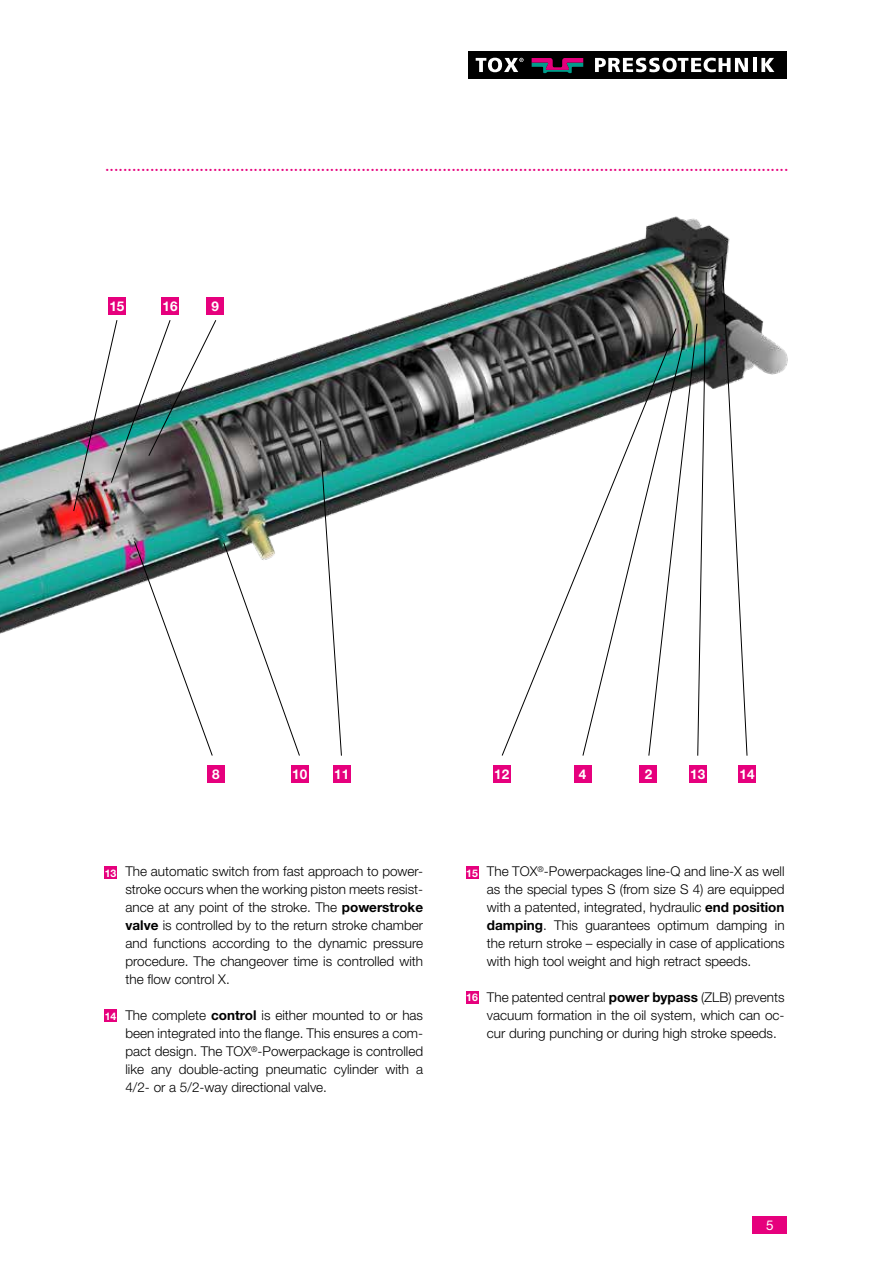
<style>
.page{position:relative;width:893px;height:1263px;background:#fff}
.page>*{position:absolute;margin:0;border:0;box-sizing:border-box;transform-origin:0 0}
.t1{font:20.25px "Times New Roman";color:#e6007d}
.t2{font:300 13.5px/18px "Helvetica Neue LT Std";color:#000;text-align:justify}
.t3{font:700 13.5px "Helvetica Neue LT Std";color:#fff}
.t4{font:13.5px "Helvetica Neue LT Pro";color:#fff}
.t5{font:700 10.5px "Helvetica Neue LT Std";color:#fff}
.s1{font-weight:700}
</style>
<div class="page">
<div style="left:468px;top:51px;width:319px;height:28px;background:#000"></div>
<svg style="left:476px;top:58px;width:48px;height:14px"></svg>
<svg style="left:595px;top:58px;width:153px;height:14px"></svg>
<hr style="left:753px;top:58px;width:3px;height:14px;background:#fff">
<svg style="left:761px;top:58px;width:13px;height:14px"></svg>
<svg style="left:532px;top:58px;width:51px;height:15px"></svg>
<div style="left:753px;top:1216px;width:34px;height:17px;background:#e6007d"></div>
<img style="left:0;top:216px;width:788px;height:554px">
<div style="left:207px;top:765px;width:17px;height:17px;background:#e6007d"></div>
<div style="left:291px;top:765px;width:17px;height:17px;background:#e6007d"></div>
<div style="left:493px;top:765px;width:17px;height:17px;background:#e6007d"></div>
<div style="left:333px;top:765px;width:17px;height:17px;background:#e6007d"></div>
<div style="left:108px;top:298px;width:17px;height:17px;background:#e6007d"></div>
<div style="left:207px;top:298px;width:17px;height:17px;background:#e6007d"></div>
<div style="left:689px;top:765px;width:17px;height:17px;background:#e6007d"></div>
<div style="left:738px;top:765px;width:17px;height:17px;background:#e6007d"></div>
<div style="left:574px;top:765px;width:17px;height:17px;background:#e6007d"></div>
<div style="left:162px;top:298px;width:17px;height:17px;background:#e6007d"></div>
<img style="left:73px;top:319px;width:144px;height:193px">
<svg style="left:501px;top:327px;width:147px;height:429px"></svg>
<svg style="left:320px;top:440px;width:22px;height:316px"></svg>
<svg style="left:223px;top:542px;width:77px;height:214px"></svg>
<svg style="left:134px;top:540px;width:79px;height:216px"></svg>
<div style="left:640px;top:765px;width:17px;height:17px;background:#e6007d"></div>
<svg style="left:648px;top:271px;width:59px;height:485px"></svg>
<svg style="left:721px;top:256px;width:27px;height:500px"></svg>
<div style="left:104px;top:866px;width:13px;height:13px;background:#e6007d"></div>
<div style="left:104px;top:1009px;width:13px;height:13px;background:#e6007d"></div>
<div style="left:466px;top:866px;width:12px;height:13px;background:#e6007d"></div>
<div style="left:466px;top:991px;width:12px;height:13px;background:#e6007d"></div>
<h1 class="t1" style="left:105px;top:150px;width:685px">........................................................................................................................................................</h1>
<p class="t3" style="left:109px;top:298px;width:17px">15</p>
<p class="t3" style="left:212px;top:298px;width:9px">9</p>
<p class="t3" style="left:163px;top:298px;width:17px">16</p>
<p class="t3" style="left:212px;top:766px;width:9px">8</p>
<p class="t3" style="left:292px;top:766px;width:17px">10</p>
<p class="t3" style="left:334px;top:766px;width:17px">11</p>
<p class="t3" style="left:494px;top:766px;width:17px">12</p>
<p class="t3" style="left:579px;top:766px;width:9px">4</p>
<p class="t3" style="left:690px;top:766px;width:17px">13</p>
<p class="t3" style="left:739px;top:766px;width:17px">14</p>
<p class="t3" style="left:645px;top:766px;width:9px">2</p>
<p class="t5" style="left:105px;top:866px;width:13px">13</p>
<p class="t5" style="left:105px;top:1009px;width:13px">14</p>
<p class="t2" style="left:125px;top:862px;width:299px">The automatic switch from fast approach to power&shy;stroke occurs when the working piston meets resist&shy;ance at any point of the stroke. The <span class="s1">powerstroke valve</span> is controlled by to the return stroke chamber and functions according to the dynamic pressure procedure. The changeover time is controlled with the flow control X.</p>
<p class="t2" style="left:125px;top:1006px;width:299px">The complete <span class="s1">control</span> is either mounted to or has been integrated into the flange. This ensures a com&shy;pact design. The TOX<sup>®</sup>-Powerpackage is controlled like any double-acting pneumatic cylinder with a 4/2- or a 5/2-way directional valve.</p>
<p class="t5" style="left:466px;top:866px;width:13px">15</p>
<p class="t5" style="left:466px;top:991px;width:13px">16</p>
<p class="t2" style="left:487px;top:862px;width:299px">The TOX<sup>®</sup>-Powerpackages line-Q and line-X as well as the special types S (from size S 4) are equipped with a patented, integrated, hydraulic <span class="s1">end position damping</span>. This guarantees optimum damping in the return stroke – especially in case of applications with high tool weight and high retract speeds.</p>
<p class="t2" style="left:487px;top:988px;width:299px">The patented central <span class="s1">power bypass</span> (ZLB) prevents vacuum formation in the oil system, which can oc&shy;cur during punching or during high stroke speeds.</p>
<p class="t4" style="left:766px;top:1217px;width:9px">5</p>
</div>
